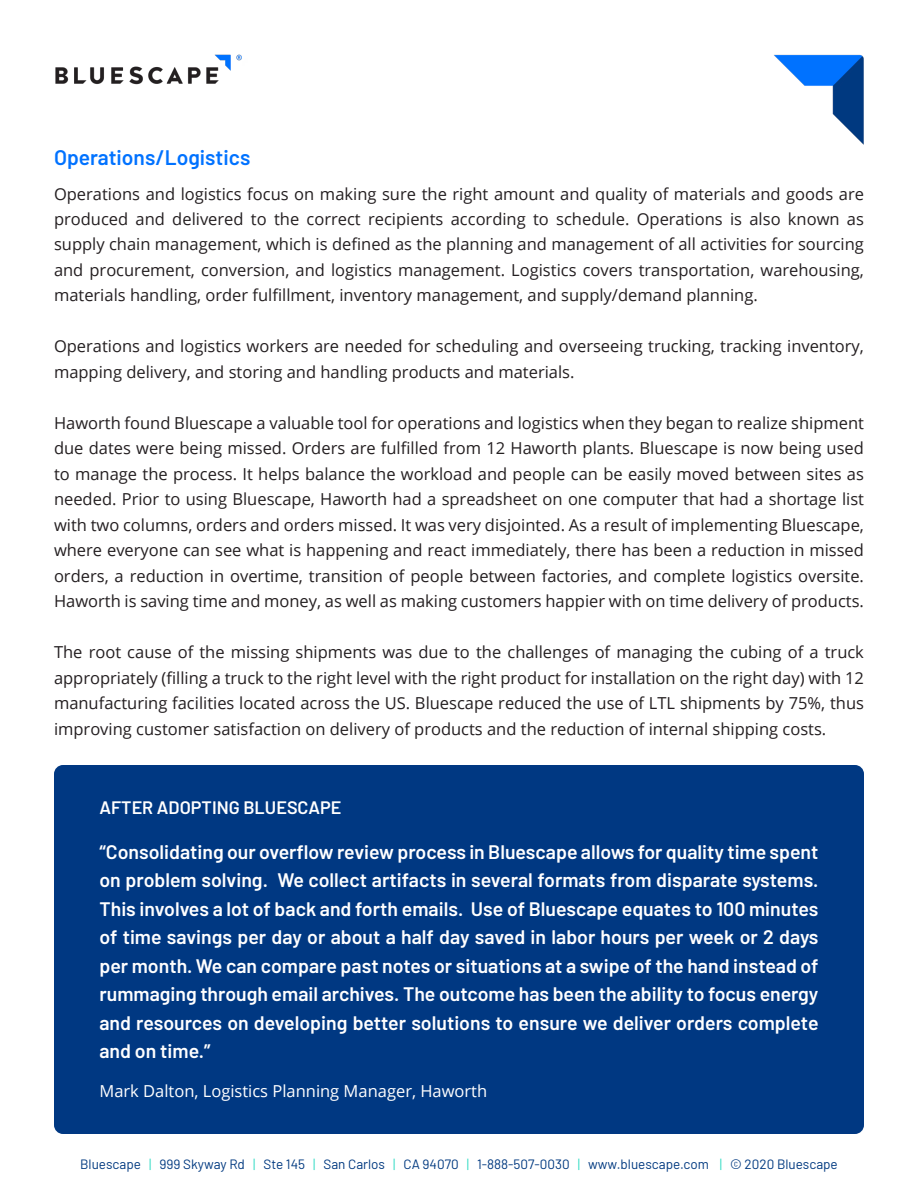
<style>
.page{position:relative;width:918px;height:1188px;background:#fff}
.page>*{position:absolute;margin:0;border:0;box-sizing:border-box;transform-origin:0 0}
.t1{font:600 21px "Barlow";color:#0072ff}
.t2{font:600 19.5px/28.5px "Barlow";color:#fff;text-align:justify}
.t3{font:600 18px "Barlow";color:#fff}
.t4{font:16.5px/25.5px "Open Sans";color:#241f21;text-align:justify}
.t5{font:16.5px "Open Sans";color:#fff}
.t6{font:13.5px "Barlow";color:#003980}
.s1{color:#33dbc4}
</style>
<div class="page">
<img style="left:774px;top:54px;width:90px;height:91px">
<img style="left:55px;top:54px;width:187px;height:31px">
<div style="left:54px;top:765px;width:810px;height:369px;background:#003882;border-radius:9px"></div>
<p class="t1" style="left:54px;top:142px;width:198px">Operations/Logistics</p>
<p class="t4" style="left:54px;top:180px;width:812px">Operations and logistics focus on making sure the right amount and quality of materials and goods are produced and delivered to the correct recipients according to schedule. Operations is also known as supply chain management, which is defined as the planning and management of all activities for sourcing and procurement, conversion, and logistics management. Logistics covers transportation, warehousing, materials handling, order fulfillment, inventory management, and supply/demand planning.</p>
<p class="t4" style="left:54px;top:333px;width:812px">Operations and logistics workers are needed for scheduling and overseeing trucking, tracking inventory, mapping delivery, and storing and handling products and materials.</p>
<p class="t4" style="left:54px;top:410px;width:812px">Haworth found Bluescape a valuable tool for operations and logistics when they began to realize shipment due dates were being missed. Orders are fulfilled from 12 Haworth plants. Bluescape is now being used to manage the process. It helps balance the workload and people can be easily moved between sites as needed. Prior to using Bluescape, Haworth had a spreadsheet on one computer that had a shortage list with two columns, orders and orders missed. It was very disjointed. As a result of implementing Bluescape, where everyone can see what is happening and react immediately, there has been a reduction in missed orders, a reduction in overtime, transition of people between factories, and complete logistics oversite.<br>Haworth is saving time and money, as well as making customers happier with on time delivery of products.</p>
<p class="t4" style="left:54px;top:639px;width:812px">The root cause of the missing shipments was due to the challenges of managing the cubing of a truck appropriately (filling a truck to the right level with the right product for installation on the right day) with 12 manufacturing facilities located across the US. Bluescape reduced the use of LTL shipments by 75%, thus improving customer satisfaction on delivery of products and the reduction of internal shipping costs.</p>
<p class="t3" style="left:99px;top:794px;width:243px">AFTER ADOPTING BLUESCAPE</p>
<p class="t2" style="left:99px;top:836px;width:721px">“Consolidating our overflow review process in Bluescape allows for quality time spent on problem solving. We collect artifacts in several formats from disparate systems.<br>This involves a lot of back and forth emails. Use of Bluescape equates to 100 minutes of time savings per day or about a half day saved in labor hours per week or 2 days per month. We can compare past notes or situations at a swipe of the hand instead of rummaging through email archives. The outcome has been the ability to focus energy and resources on developing better solutions to ensure we deliver orders complete and on time.”</p>
<p class="t5" style="left:99px;top:1080px;width:389px">Mark Dalton, Logistics Planning Manager, Haworth</p>
<p class="t6" style="left:80px;top:1154px;width:759px">Bluescape <span class="s1">|</span> 999 Skyway Rd <span class="s1">|</span> Ste 145 <span class="s1">|</span> San Carlos <span class="s1">|</span> CA 94070 <span class="s1">|</span> 1-888-507-0030 <span class="s1">|</span> www.bluescape.com <span class="s1">|</span> © 2020 Bluescape</p>
</div>
